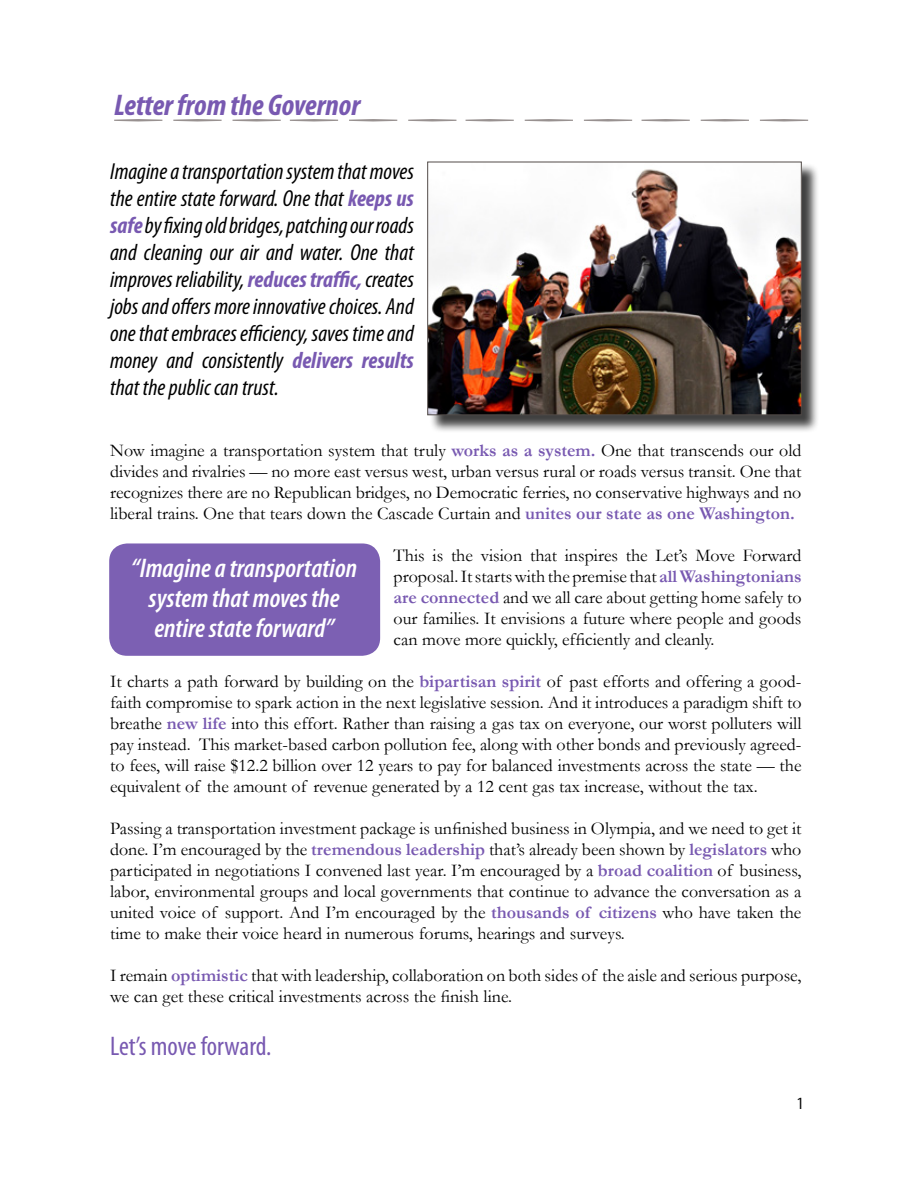
<style>
.page{position:relative;width:918px;height:1188px;background:#fff}
.page>*{position:absolute;margin:0;border:0;box-sizing:border-box;transform-origin:0 0}
.t1{font:italic 700 condensed 30px "Myriad Pro";color:#7859b1}
.t2{font:italic 600 condensed 27px/30px "Myriad Pro";color:#fff;text-align:center}
.t3{font:condensed 27px "Myriad Pro";letter-spacing:-.005em;color:#7859b1}
.t4{font:italic condensed 23.25px/27px "Myriad Pro";color:#000;text-align:justify}
.t5{font:18px/21px "Garamond";color:#000;text-align:justify}
.t6{font:condensed 17.25px "Myriad Pro";color:#000}
.s1{font-weight:700;color:#7859b1}
</style>
<div class="page">
<div style="left:429px;top:163px;width:390px;height:270px;background:#000;opacity:.75"></div>
<img style="left:429px;top:164px;width:371px;height:249px">
<div style="left:427px;top:162px;width:375px;height:253px;border:1px solid #524b48"></div>
<div style="left:109px;top:543px;width:271px;height:113px;background:#7c60b3;border-radius:18px"></div>
<svg style="left:584px;top:119px;width:48px;height:3px"></svg>
<svg style="left:525px;top:119px;width:48px;height:3px"></svg>
<svg style="left:466px;top:119px;width:48px;height:3px"></svg>
<svg style="left:760px;top:119px;width:48px;height:3px"></svg>
<svg style="left:701px;top:119px;width:48px;height:3px"></svg>
<svg style="left:642px;top:119px;width:48px;height:3px"></svg>
<svg style="left:408px;top:119px;width:48px;height:3px"></svg>
<svg style="left:349px;top:119px;width:48px;height:3px"></svg>
<svg style="left:290px;top:119px;width:48px;height:3px"></svg>
<svg style="left:233px;top:119px;width:48px;height:3px"></svg>
<svg style="left:173px;top:119px;width:49px;height:3px"></svg>
<svg style="left:114px;top:119px;width:48px;height:3px"></svg>
<h1 class="t1" style="left:114px;top:86px;width:248px">Letter from the Governor</h1>
<p class="t4" style="left:110px;top:158px;width:305px">Imagine a transportation system that moves the entire state forward. One that <span class="s1">keeps us safe</span>by fixing old bridges, patching our roads and cleaning our air and water. One that improves reliability, <span class="s1">reduces traffic,</span> creates jobs and offers more innovative choices. And one that embraces efficiency, saves time and money and consistently <span class="s1">delivers results </span>that the public can trust.</p>
<p class="t5" style="left:110px;top:440px;width:693px">Now imagine a transportation system that truly <span class="s1">works as a system.</span> One that transcends our old divides and rivalries — no more east versus west, urban versus rural or roads versus transit. One that recognizes there are no Republican bridges, no Democratic ferries, no conservative highways and no liberal trains. One that tears down the Cascade Curtain and <span class="s1">unites our state as one Washington.</span></p>
<p class="t5" style="left:394px;top:545px;width:409px">This is the vision that inspires the Let’s Move Forward proposal. It starts with the premise that <span class="s1">all Washingtonians are connected</span> and we all care about getting home safely to our families. It envisions a future where people and goods can move more quickly, efficiently and cleanly.</p>
<p class="t5" style="left:110px;top:671px;width:693px">It charts a path forward by building on the <span class="s1">bipartisan spirit</span> of past efforts and offering a good&shy;faith compromise to spark action in the next legislative session. And it introduces a paradigm shift to breathe <span class="s1">new life</span> into this effort. Rather than raising a gas tax on everyone, our worst polluters will pay instead. This market-based carbon pollution fee, along with other bonds and previously agreed&shy;to fees, will raise $12.2 billion over 12 years to pay for balanced investments across the state — the equivalent of the amount of revenue generated by a 12 cent gas tax increase, without the tax.</p>
<p class="t5" style="left:110px;top:818px;width:693px">Passing a transportation investment package is unfinished business in Olympia, and we need to get it done. I’m encouraged by the <span class="s1">tremendous leadership</span> that’s already been shown by <span class="s1">legislators</span> who participated in negotiations I convened last year. I’m encouraged by a <span class="s1">broad coalition</span> of business, labor, environmental groups and local governments that continue to advance the conversation as a united voice of support. And I’m encouraged by the <span class="s1">thousands of citizens</span> who have taken the time to make their voice heard in numerous forums, hearings and surveys.</p>
<p class="t5" style="left:110px;top:965px;width:693px">I remain <span class="s1">optimistic</span> that with leadership, collaboration on both sides of the aisle and serious purpose, we can get these critical investments across the finish line.</p>
<h2 class="t3" style="left:110px;top:1029px;width:163px">Let’s move forward.</h2>
<h2 class="t2" style="left:131px;top:554px;width:227px">“Imagine a transportation system that moves the entire state forward”</h2>
<p class="t6" style="left:797px;top:1093px;width:8px">1</p>
</div>
